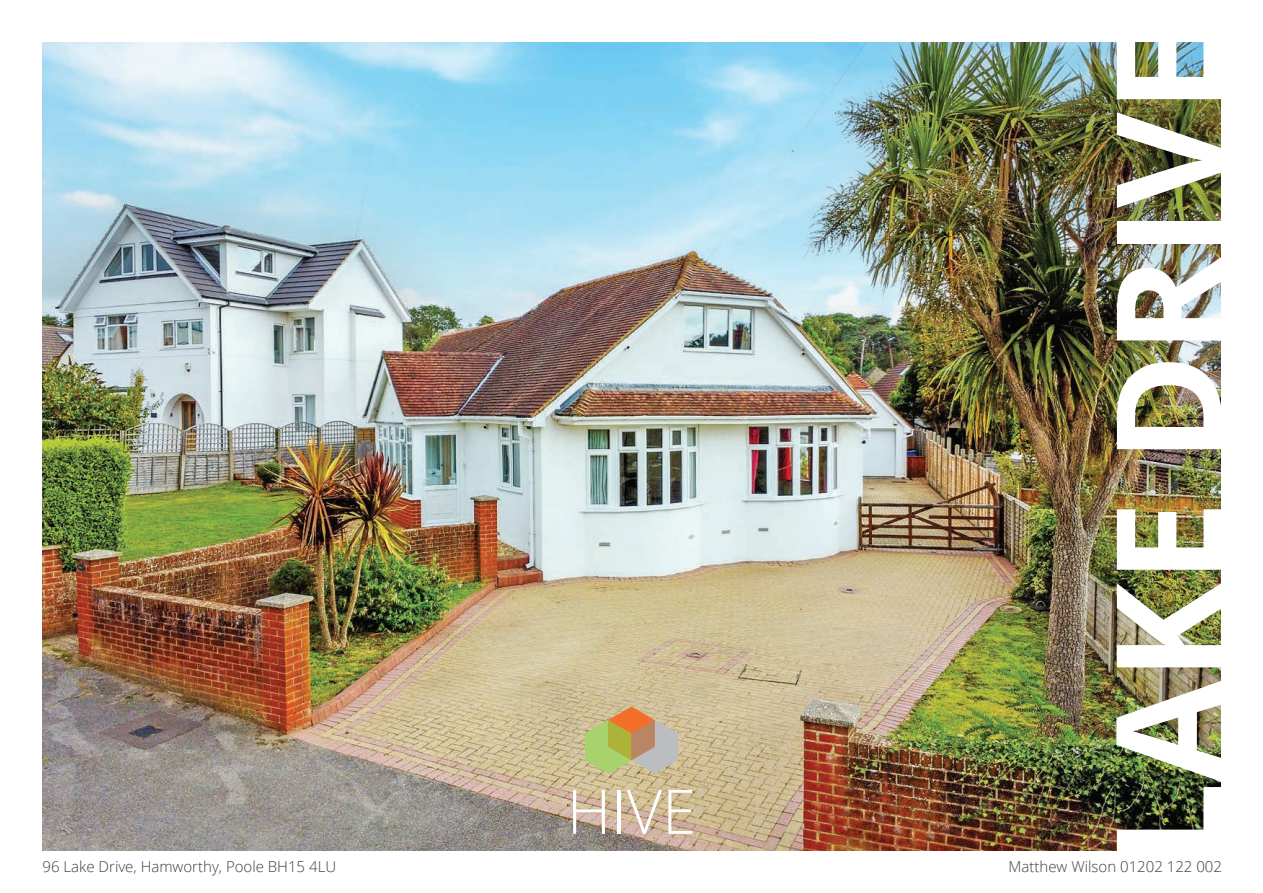
<style>
.page{position:relative;width:1263px;height:893px;background:#fff}
.page>*{position:absolute;margin:0;border:0;box-sizing:border-box;transform-origin:0 0}
.t1{font:700 147px "Open Sans";color:#fff}
.t2{font:300 61.5px "Open Sans";color:#fff}
.t3{font:300 15px "Open Sans";color:#3e3e3f}
</style>
<div class="page">
<img style="left:43px;top:43px;width:1177px;height:807px">
<svg style="left:585px;top:707px;width:93px;height:67px;background:#c0b27b"></svg>
<p class="t3" style="left:43px;top:856px;width:295px">96 Lake Drive, Hamworthy, Poole BH15 4LU</p>
<p class="t2" style="left:567px;top:769px;width:131px">HIVE</p>
<p class="t1" style="left:1065px;top:865px;width:836px;rotate:-90deg">LAKE DRIVE</p>
<p class="t3" style="left:1008px;top:856px;width:215px">Matthew Wilson 01202 122 002</p>
</div>
